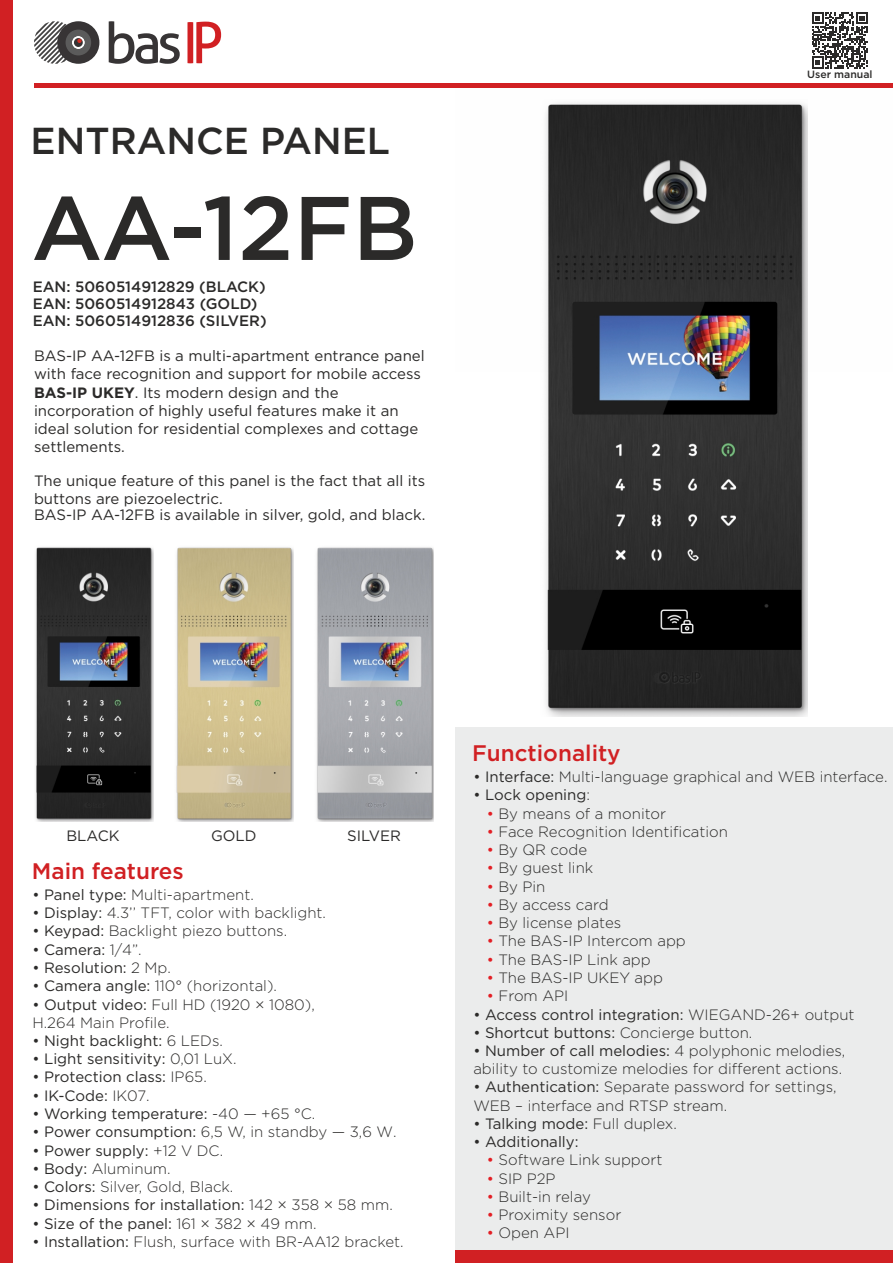
<style>
.page{position:relative;width:893px;height:1263px;background:#fff}
.page>*{position:absolute;margin:0;border:0;box-sizing:border-box;transform-origin:0 0}
.t1{font:500 90px "Gotham Pro";color:#2b2a29}
.t2{font:500 37.5px "Gotham Pro";color:#2b2a29}
.t3{font:500 22.5px "Gotham Pro";color:#d12023}
.t4{font:300 15px/18.1px "Gotham Pro";color:#2b2a29}
.t5{font:15px/18.3px "Gotham Pro";color:#2b2a29}
.t6{font:500 15px/16.8px "Gotham Pro";color:#2b2a29}
.t7{font:500 10.5px "Gotham Pro";color:#2b2a29}
.s1{font-weight:700}
.s2{font-weight:400}
.s3{font-weight:300}
.s4{font-weight:400;color:#e31e24}
</style>
<div class="page">
<div style="left:0;top:0;width:13px;height:1263px;background:#d12023"></div>
<svg style="left:109px;top:21px;width:71px;height:43px"></svg>
<svg style="left:187px;top:22px;width:34px;height:41px"></svg>
<svg style="left:34px;top:21px;width:65px;height:43px"></svg>
<hr style="left:34px;top:83px;width:859px;height:4px;background:#d12023">
<div style="left:810px;top:11px;width:60px;height:59px;background:linear-gradient(to bottom,#fefefe,#fefefe)"></div>
<svg style="left:812px;top:12px;width:56px;height:56px"></svg>
<img style="left:545px;top:103px;width:263px;height:613px">
<img style="left:316px;top:547px;width:118px;height:275px">
<img style="left:176px;top:547px;width:117px;height:275px">
<img style="left:35px;top:547px;width:118px;height:275px">
<div style="left:455px;top:727px;width:438px;height:536px;background:#ebecec"></div>
<div style="left:455px;top:1250px;width:438px;height:13px;background:#d12023"></div>
<h2 class="t2" style="left:31px;top:127px;width:361px">ENTRANCE PANEL</h2>
<h1 class="t1" style="left:31px;top:194px;width:388px">AA-12FB</h1>
<p class="t6" style="left:33px;top:280px;width:235px">EAN: 5060514912829 (BLACK)<br>EAN: 5060514912843 (GOLD)<br>EAN: 5060514912836 (SILVER)</p>
<p class="t5" style="left:34px;top:347px;width:392px">BAS-IP AA-12FB is a multi-apartment entrance panel with face recognition and support for mobile access <span class="s1">BAS-IP UKEY</span>. Its modern design and the incorporation of highly useful features make it an ideal solution for residential complexes and cottage settlements.</p>
<p class="t5" style="left:34px;top:472px;width:393px">The unique feature of this panel is the fact that all its buttons are piezoelectric.</p>
<p class="t5" style="left:34px;top:507px;width:393px">BAS-IP AA-12FB is available in silver, gold, and black.</p>
<p class="t7" style="left:807px;top:70px;width:67px">User manual</p>
<p class="t5" style="left:66px;top:828px;width:55px">BLACK</p>
<p class="t5" style="left:211px;top:828px;width:47px">GOLD</p>
<p class="t5" style="left:347px;top:828px;width:55px">SILVER</p>
<h3 class="t3" style="left:32px;top:862px;width:153px">Main features</h3>
<p class="t4" style="left:32px;top:886px;width:223px"><span class="s2">• Panel type:</span> Multi-apartment.</p>
<p class="t4" style="left:32px;top:905px;width:295px"><span class="s2">• Display:</span> 4.3’’ TFT, color with backlight.</p>
<p class="t4" style="left:32px;top:923px;width:256px"><span class="s2">• Keypad:</span> Backlight piezo buttons.</p>
<p class="t5" style="left:32px;top:941px;width:111px">• Camera: <span class="s3">1/4”.</span></p>
<p class="t5" style="left:32px;top:959px;width:140px">• Resolution: <span class="s3">2 Мp.</span></p>
<p class="t4" style="left:32px;top:978px;width:246px"><span class="s2">• Сamera angle:</span> 110° (horizontal).</p>
<p class="t4" style="left:32px;top:996px;width:284px"><span class="s2">• Output video:</span> Full HD (1920 × 1080),<br>H.264 Main Profile.</p>
<p class="t5" style="left:32px;top:1032px;width:192px">• Night backlight: <span class="s3">6 LEDs.</span></p>
<p class="t5" style="left:32px;top:1051px;width:206px">• Light sensitivity: <span class="s3">0,01 LuX.</span></p>
<p class="t5" style="left:32px;top:1069px;width:176px">• Protection class: <span class="s3">IP65.</span></p>
<p class="t5" style="left:32px;top:1087px;width:119px">• IK-Code: <span class="s3">IK07.</span></p>
<p class="t5" style="left:32px;top:1105px;width:284px">• Working temperature: <span class="s3">-40 — +65 °С.</span></p>
<p class="t4" style="left:32px;top:1124px;width:366px"><span class="s2">• Power consumption:</span> 6,5 W, in standby — 3,6 W.</p>
<p class="t5" style="left:32px;top:1142px;width:192px">• Power supply: <span class="s3">+12 V DC.</span></p>
<p class="t4" style="left:32px;top:1160px;width:140px"><span class="s2">• Body:</span> Aluminum.</p>
<p class="t4" style="left:32px;top:1179px;width:203px"><span class="s2">• Colors:</span> Silver, Gold, Black.</p>
<p class="t5" style="left:32px;top:1197px;width:362px">• Dimensions for installation: <span class="s3">142 × 358 × 58 mm.</span></p>
<p class="t5" style="left:32px;top:1215px;width:286px">• Size of the panel: <span class="s3">161 × 382 × 49 mm.</span></p>
<p class="t4" style="left:32px;top:1233px;width:373px"><span class="s2">• Installation:</span> Flush, surface with BR-AA12 bracket.</p>
<h3 class="t3" style="left:472px;top:745px;width:150px">Functionality</h3>
<p class="t4" style="left:473px;top:769px;width:416px"><span class="s2">• Interface:</span> Multi-language graphical and WEB interface.</p>
<p class="t5" style="left:473px;top:787px;width:118px">• Lock opening<span class="s3">:</span></p>
<p class="t4" style="left:487px;top:805px;width:181px"><span class="s4">•</span> By means of a monitor</p>
<p class="t4" style="left:487px;top:823px;width:243px"><span class="s4">•</span> Face Recognition Identification</p>
<p class="t4" style="left:487px;top:842px;width:102px"><span class="s4">•</span> By QR code</p>
<p class="t4" style="left:487px;top:860px;width:108px"><span class="s4">•</span> By guest link</p>
<p class="t4" style="left:487px;top:878px;width:60px"><span class="s4">•</span> By Pin</p>
<p class="t4" style="left:487px;top:896px;width:123px"><span class="s4">•</span> By access card</p>
<p class="t4" style="left:487px;top:915px;width:136px"><span class="s4">•</span> By license plates</p>
<p class="t4" style="left:487px;top:933px;width:200px"><span class="s4">•</span> The BAS-IP Intercom app</p>
<p class="t4" style="left:487px;top:951px;width:165px"><span class="s4">•</span> The BAS-IP Link app</p>
<p class="t4" style="left:487px;top:970px;width:178px"><span class="s4">•</span> The BAS-IP UKEY app</p>
<p class="t4" style="left:487px;top:988px;width:83px"><span class="s4">•</span> From API</p>
<p class="t5" style="left:473px;top:1006px;width:383px">• Access control integration: <span class="s3">WIEGAND-26+ output</span></p>
<p class="t5" style="left:473px;top:1024px;width:280px">• Shortcut buttons: <span class="s3">Concierge button.</span></p>
<p class="t4" style="left:473px;top:1043px;width:374px"><span class="s2">• Number of call melodies:</span> 4 polyphonic melodies, ability to customize melodies for different actions.</p>
<p class="t4" style="left:473px;top:1079px;width:365px"><span class="s2">• Authentication:</span> Separate password for settings,<br>WEB – interface and RTSP stream.</p>
<p class="t5" style="left:473px;top:1115px;width:205px">• Talking mode: <span class="s3">Full duplex.</span></p>
<p class="t5" style="left:473px;top:1134px;width:107px">• Additionally:</p>
<p class="t4" style="left:487px;top:1152px;width:177px"><span class="s4">•</span> Software Link support</p>
<p class="t4" style="left:487px;top:1170px;width:70px"><span class="s4">•</span> SIP P2P</p>
<p class="t4" style="left:487px;top:1188px;width:105px"><span class="s4">•</span> Built-in relay</p>
<p class="t4" style="left:487px;top:1207px;width:136px"><span class="s4">•</span> Proximity sensor</p>
<p class="t4" style="left:487px;top:1225px;width:84px"><span class="s4">•</span> Open API</p>
</div>
